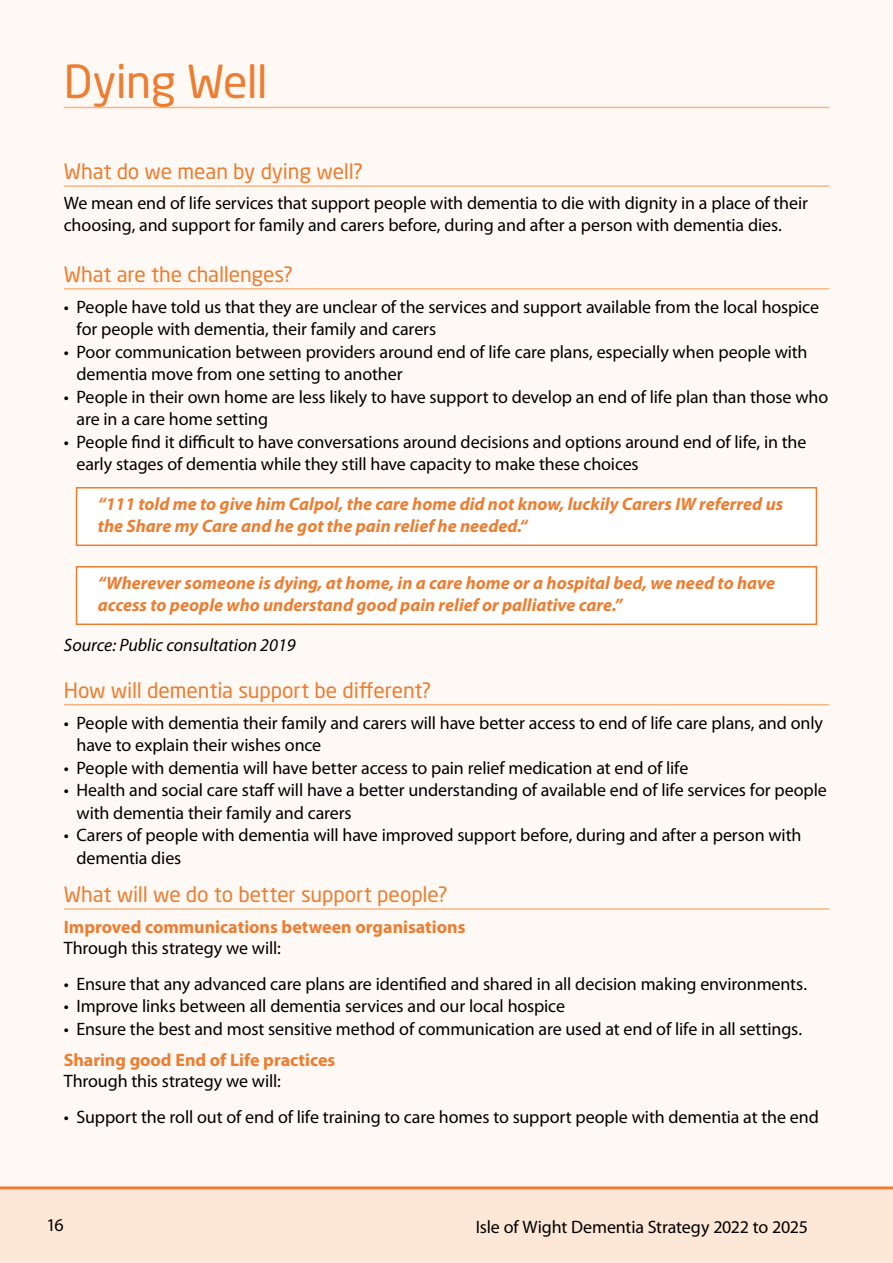
<style>
.page{position:relative;width:893px;height:1263px;background:#fff9f5}
.page>*{position:absolute;margin:0;border:0;box-sizing:border-box;transform-origin:0 0}
.t1{font:45px "Neo Sans Std";letter-spacing:-.015em;color:#ed7d31}
.t2{font:21px "Neo Sans Std";letter-spacing:-.005em;color:#ed7d31}
.t3{font:18px/22.5px "Myriad Pro";letter-spacing:-.01em;color:#000}
.t4{font:italic 700 18px/22.5px "Myriad Pro";color:#ed7d31}
.t5{font:700 18px "Myriad Pro";color:#ed7d31}
.t6{font:italic 18px "Myriad Pro";color:#000}
</style>
<div class="page">
<div style="left:0;top:1187px;width:893px;height:76px;background:#fde7d6"></div>
<hr style="left:0;top:1186px;width:893px;height:3px;background:#ed7d31">
<hr style="left:64px;top:107px;width:765px;height:1px;background:#f7b584">
<hr style="left:64px;top:185px;width:765px;height:2px;background:#f7b584">
<hr style="left:64px;top:288px;width:765px;height:2px;background:#f7b584">
<div style="left:76px;top:487px;width:741px;height:59px;background:#fff;border:2px solid #ed7d31"></div>
<div style="left:76px;top:566px;width:741px;height:59px;background:#fff;border:2px solid #ed7d31"></div>
<hr style="left:64px;top:704px;width:765px;height:1px;background:#f7b584">
<hr style="left:64px;top:908px;width:765px;height:2px;background:#f7b584">
<h1 class="t1" style="left:64px;top:54px;width:206px">Dying Well</h1>
<p class="t2" style="left:64px;top:158px;width:301px">What do we mean by dying well?</p>
<p class="t3" style="left:64px;top:192px;width:746px;line-height:21.6px">We mean end of life services that support people with dementia to die with dignity in a place of their choosing, and support for family and carers before, during and after a person with dementia dies.</p>
<p class="t2" style="left:64px;top:261px;width:231px">What are the challenges?</p>
<p class="t3" style="left:77px;top:295px;width:744px;text-indent:-13px">• People have told us that they are unclear of the services and support available from the local hospice for people with dementia, their family and carers</p>
<p class="t3" style="left:77px;top:340px;width:733px;text-indent:-13px">• Poor communication between providers around end of life care plans, especially when people with dementia move from one setting to another</p>
<p class="t3" style="left:77px;top:385px;width:753px;text-indent:-13px">• People in their own home are less likely to have support to develop an end of life plan than those who are in a care home setting</p>
<p class="t3" style="left:77px;top:430px;width:731px;text-indent:-13px">• People find it difficult to have conversations around decisions and options around end of life, in the early stages of dementia while they still have capacity to make these choices</p>
<p class="t4" style="left:98px;top:492px;width:687px">“111 told me to give him Calpol, the care home did not know, luckily Carers IW referred us the Share my Care and he got the pain relief he needed.“</p>
<p class="t4" style="left:98px;top:571px;width:679px">“Wherever someone is dying, at home, in a care home or a hospital bed, we need to have access to people who understand good pain relief or palliative care.”</p>
<p class="t6" style="left:64px;top:634px;width:233px">Source: Public consultation 2019</p>
<p class="t2" style="left:64px;top:677px;width:369px">How will dementia support be different?</p>
<p class="t3" style="left:77px;top:711px;width:748px;text-indent:-13px">• People with dementia their family and carers will have better access to end of life care plans, and only have to explain their wishes once</p>
<p class="t3" style="left:64px;top:756px;width:626px">• People with dementia will have better access to pain relief medication at end of life</p>
<p class="t3" style="left:77px;top:778px;width:752px;text-indent:-13px">• Health and social care staff will have a better understanding of available end of life services for people with dementia their family and carers</p>
<p class="t3" style="left:77px;top:823px;width:726px;text-indent:-13px">• Carers of people with dementia will have improved support before, during and after a person with dementia dies</p>
<p class="t2" style="left:64px;top:881px;width:385px">What will we do to better support people?</p>
<p class="t5" style="left:64px;top:915px;width:403px">Improved communications between organisations</p>
<p class="t3" style="left:64px;top:937px;width:218px">Through this strategy we will:</p>
<p class="t3" style="left:64px;top:972px;width:745px">• Ensure that any advanced care plans are identified and shared in all decision making environments.</p>
<p class="t3" style="left:64px;top:995px;width:503px">• Improve links between all dementia services and our local hospice</p>
<p class="t3" style="left:64px;top:1017px;width:740px">• Ensure the best and most sensitive method of communication are used at end of life in all settings.</p>
<p class="t5" style="left:64px;top:1048px;width:273px">Sharing good End of Life practices</p>
<p class="t3" style="left:64px;top:1070px;width:218px">Through this strategy we will:</p>
<p class="t3" style="left:64px;top:1105px;width:757px">• Support the roll out of end of life training to care homes to support people with dementia at the end</p>
<p class="t3" style="left:46px;top:1214px;width:19px">16</p>
<p class="t3" style="left:476px;top:1215px;width:334px">Isle of Wight Dementia Strategy 2022 to 2025</p>
</div>
